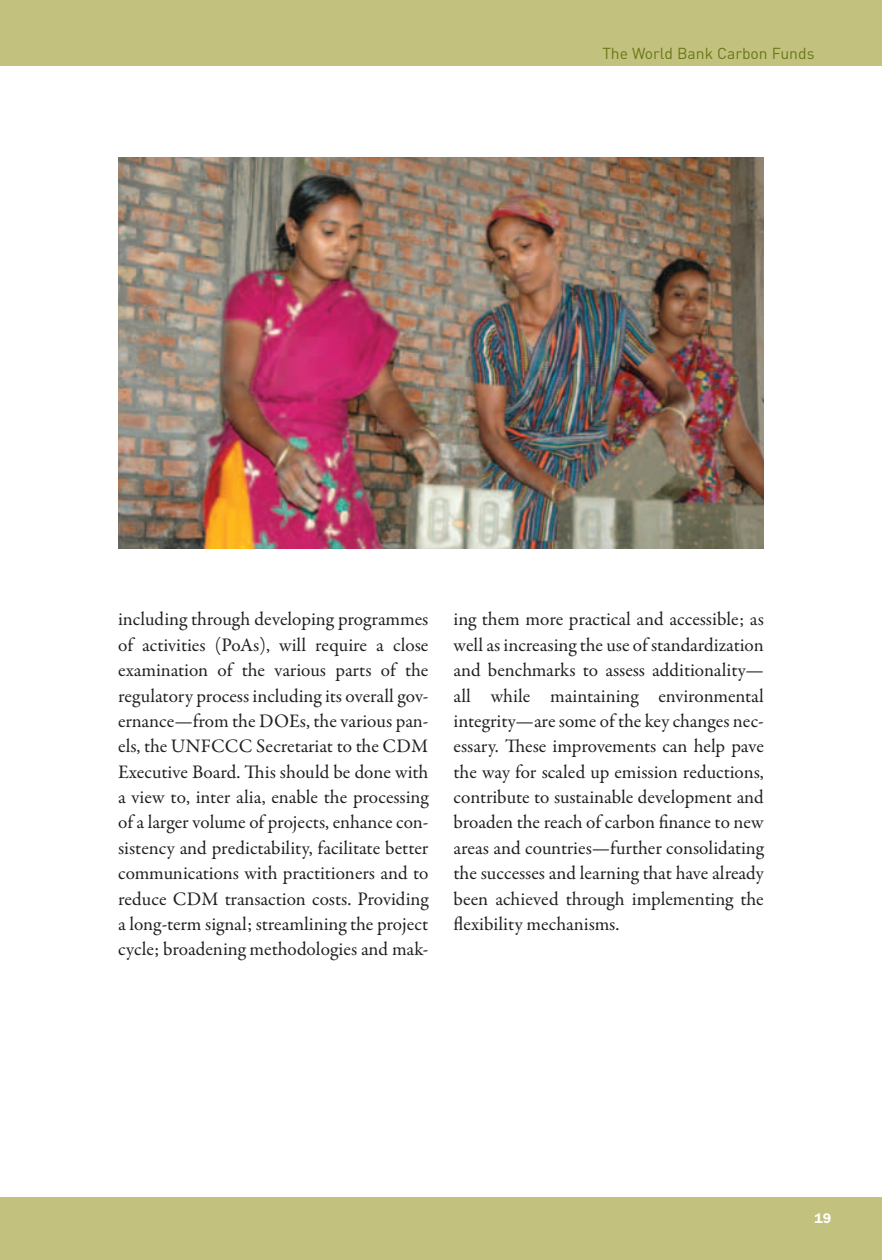
<style>
.page{position:relative;width:882px;height:1260px;background:#fff}
.page>*{position:absolute;margin:0;border:0;box-sizing:border-box;transform-origin:0 0}
.t1{font:19.25px/25.4px "Garamond Premr Pro";color:#231f20;text-align:justify}
.t2{font:15.75px "DIN";color:#687718}
.t3{font:600 14px "Franklin Gothic";color:#fff}
</style>
<div class="page">
<div style="left:0;top:0;width:882px;height:66px;background:#c2c27e"></div>
<div style="left:0;top:1197px;width:882px;height:63px;background:#c2c27e"></div>
<img style="left:118px;top:158px;width:646px;height:391px">
<p class="t2" style="left:602px;top:43px;width:214px">The World Bank Carbon Funds</p>
<p class="t1" style="left:118px;top:607px;width:312px">including through developing programmes of activities (PoAs), will require a close examination of the various parts of the regulatory process including its overall gov&shy;ernance—from the DOEs, the various pan&shy;els, the UNFCCC Secretariat to the CDM Executive Board. This should be done with a view to, inter alia, enable the processing of a larger volume of projects, enhance con&shy;sistency and predictability, facilitate better communications with practitioners and to reduce CDM transaction costs. Providing a long-term signal; streamlining the project cycle; broadening methodologies and mak-</p>
<p class="t1" style="left:454px;top:607px;width:312px">ing them more practical and accessible; as well as increasing the use of standardization and benchmarks to assess additionality— all while maintaining environmental integrity—are some of the key changes nec&shy;essary. These improvements can help pave the way for scaled up emission reductions, contribute to sustainable development and broaden the reach of carbon finance to new areas and countries—further consolidating the successes and learning that have already been achieved through implementing the flexibility mechanisms.</p>
<p class="t3" style="left:815px;top:1210px;width:18px">19</p>
</div>
